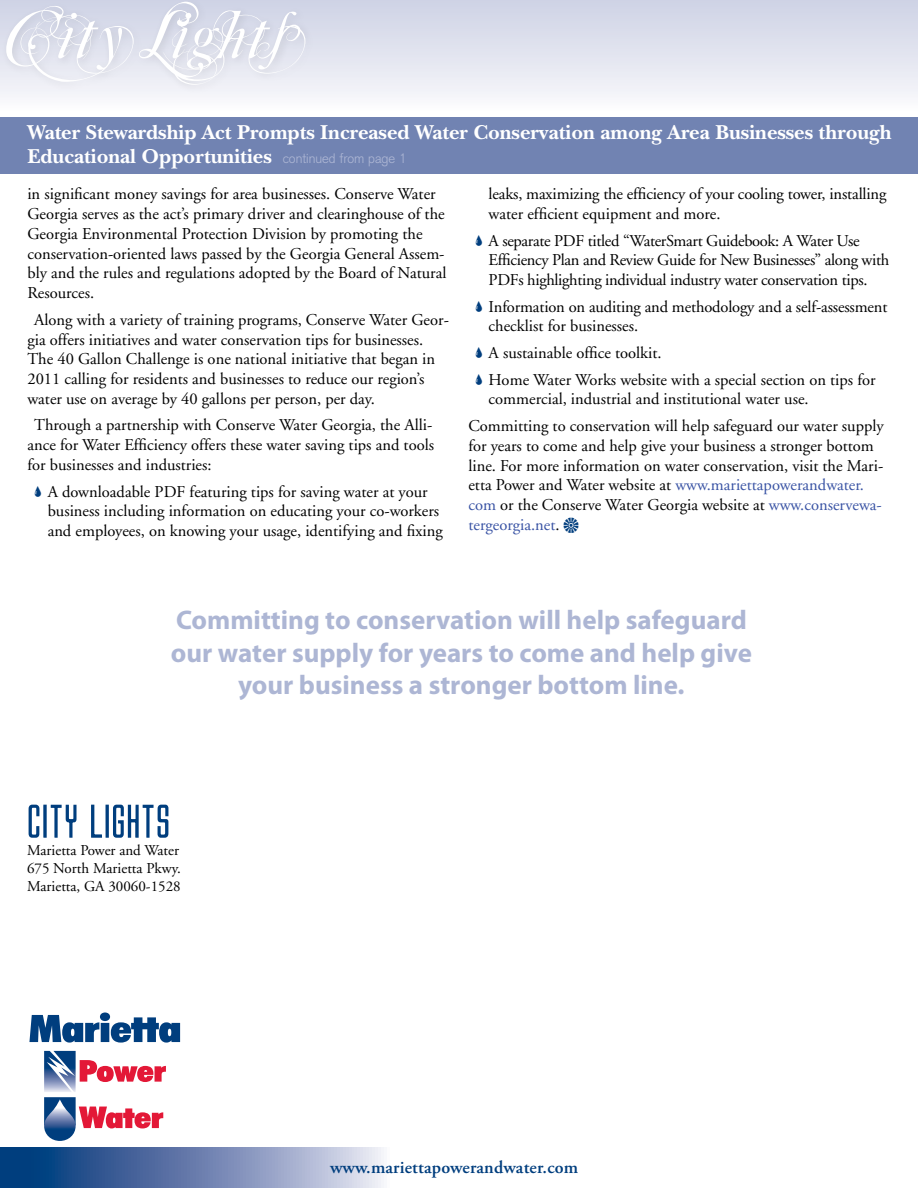
<style>
.page{position:relative;width:918px;height:1188px;background:#fff}
.page>*{position:absolute;margin:0;border:0;box-sizing:border-box;transform-origin:0 0}
.t1{font:72px "Mutlu Ornamental";color:#fff}
.t2{font:700 27px/32.4px "Myriad Pro";color:#adb6d4;text-align:center}
.t3{font:700 21px/24px "New Baskerville";color:#fff}
.t4{font:600 18px "Adobe Garamond Pro";letter-spacing:.01em;color:#003e7e}
.t5{font:16.5px/19.8px "Adobe Garamond";color:#000}
.t6{font:16.5px/19.8px "Adobe Garamond";letter-spacing:-.02em;color:#000}
.t7{font:15px/18px "Adobe Garamond";color:#000;text-align:justify}
.s1{font-family:"Akzidenz Grotesk";font-weight:300;font-size:13.5px;color:#adb6d4}
.s2{color:#3953a4}
</style>
<div class="page">
<svg style="left:0;top:0;width:918px;height:118px"></svg>
<svg style="left:0;top:1147px;width:384px;height:41px;background:#6882af"></svg>
<div style="left:0;top:0;width:316px;height:95px;background:#000;opacity:.1"></div>
<svg style="left:29px;top:1012px;width:151px;height:31px"></svg>
<svg style="left:44px;top:1051px;width:122px;height:41px"></svg>
<div style="left:44px;top:1097px;width:32px;height:28px;background:#003e7e"></div>
<svg style="left:44px;top:1099px;width:119px;height:42px"></svg>
<svg style="left:28px;top:804px;width:12px;height:34px"></svg>
<div style="left:43px;top:805px;width:4px;height:33px;border:2px solid #003e7e"></div>
<svg style="left:50px;top:804px;width:27px;height:34px"></svg>
<svg style="left:91px;top:804px;width:11px;height:34px"></svg>
<div style="left:106px;top:805px;width:3px;height:33px;border:2px solid #003e7e"></div>
<svg style="left:113px;top:804px;width:56px;height:34px"></svg>
<div style="left:0;top:118px;width:918px;height:56px;background:#7183b2"></div>
<svg style="left:6px;top:6px;width:116px;height:76px;background:#dadde9"></svg>
<svg style="left:139px;top:2px;width:106px;height:83px;background:#d9dce8"></svg>
<h1 class="t1" style="left:76px;top:-8px;width:257px">▼ ▼▲</h1>
<p class="t3" style="left:27px;top:120px;width:866px">Water Stewardship Act Prompts Increased Water Conservation among Area Businesses through<br>Educational Opportunities <span class="s1">continued from page 1</span></p>
<p class="t5" style="left:27px;top:185px;width:421px">in significant money savings for area businesses. Conserve Water Georgia serves as the act’s primary driver and clearinghouse of the Georgia Environmental Protection Division by promoting the conservation-oriented laws passed by the Georgia General Assem&shy;bly and the rules and regulations adopted by the Board of Natural Resources.</p>
<p class="t5" style="left:27px;top:310px;width:423px;text-indent:7px">Along with a variety of training programs, Conserve Water Geor&shy;gia offers initiatives and water conservation tips for businesses.<br>The 40 Gallon Challenge is one national initiative that began in 2011 calling for residents and businesses to reduce our region’s water use on average by 40 gallons per person, per day.</p>
<p class="t5" style="left:27px;top:416px;width:408px;text-align:justify;text-indent:7px">Through a partnership with Conserve Water Georgia, the Alli&shy;ance for Water Efficiency offers these water saving tips and tools for businesses and industries:</p>
<p class="t5" style="left:48px;top:482px;width:397px">A downloadable PDF featuring tips for saving water at your business including information on educating your co-workers and employees, on knowing your usage, identifying and fixing</p>
<p class="t5" style="left:489px;top:185px;width:399px">leaks, maximizing the efficiency of your cooling tower, installing water efficient equipment and more.</p>
<p class="t6" style="left:489px;top:231px;width:402px">A separate PDF titled “WaterSmart Guidebook: A Water Use<br>Efficiency Plan and Review Guide for New Businesses” along with<br>PDFs highlighting individual industry water conservation tips.</p>
<p class="t5" style="left:489px;top:297px;width:400px">Information on auditing and methodology and a self-assessment checklist for businesses.</p>
<p class="t5" style="left:489px;top:340px;width:388px;line-height:26.5px">A sustainable office toolkit.<br>Home Water Works website with a special section on tips for</p>
<p class="t5" style="left:468px;top:386px;width:417px;line-height:26.5px;text-indent:20px">commercial, industrial and institutional water use.<br>Committing to conservation will help safeguard our water supply</p>
<p class="t5" style="left:468px;top:436px;width:416px">for years to come and help give your business a stronger bottom line. For more information on water conservation, visit the Mari&shy;etta Power and Water website at <span class="s2">www.mariettapowerandwater. com</span> or the Conserve Water Georgia website at <span class="s2">www.conservewa&shy;tergeorgia.net</span>.</p>
<h2 class="t2" style="left:171px;top:604px;width:583px">Committing to conservation will help safeguard our water supply for years to come and help give your business a stronger bottom line.</h2>
<p class="t7" style="left:27px;top:842px;width:155px">Marietta Power and Water 675 North Marietta Pkwy.<br>Marietta, GA 30060-1528</p>
<p class="t4" style="left:330px;top:1157px;width:250px">www.mariettapowerandwater.com</p>
</div>
